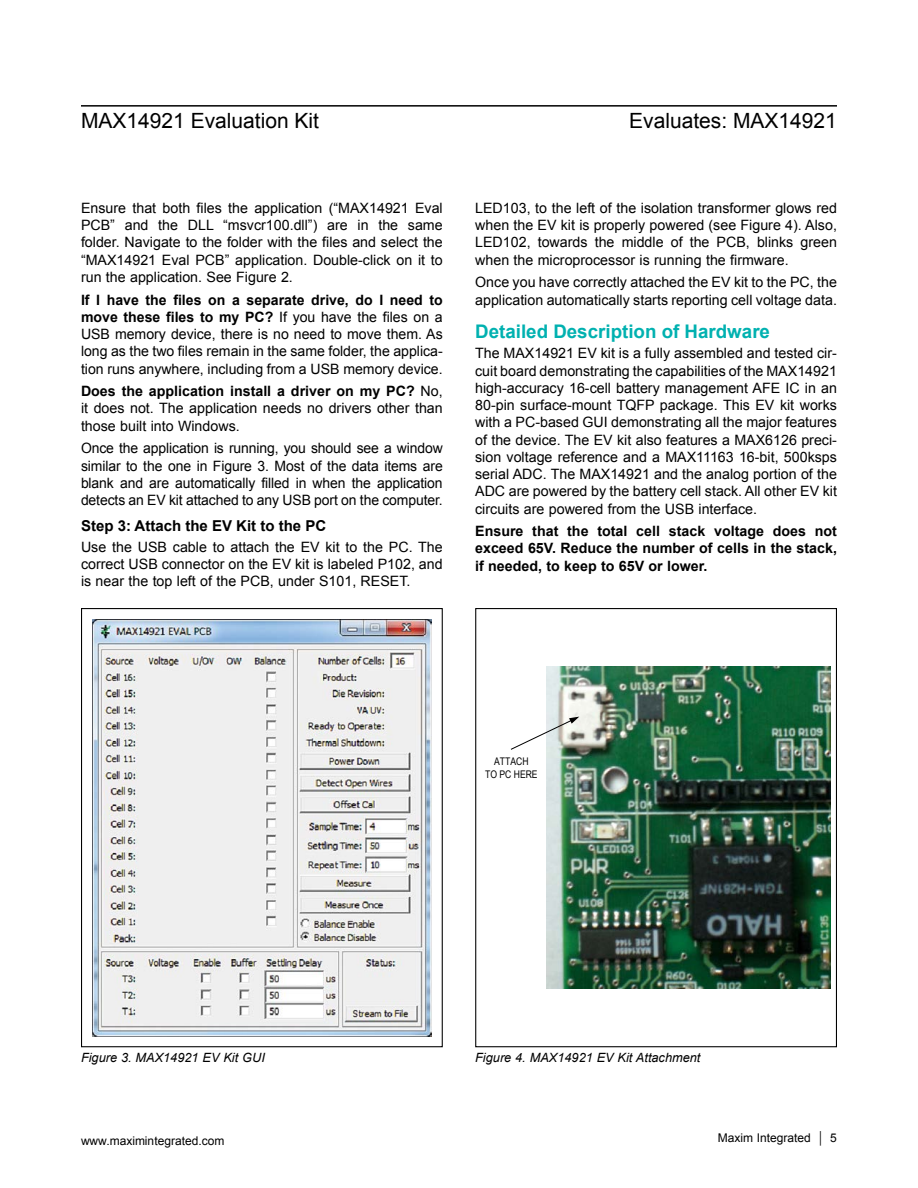
<style>
.page{position:relative;width:918px;height:1188px;background:#fff}
.page>*{position:absolute;margin:0;border:0;box-sizing:border-box;transform-origin:0 0}
.t1{font:21px "Arial";color:#000}
.H1{font:700 18.75px "Arial";color:#00b1b0}
.H3{font:700 15px "Arial";color:#000}
.Body_Text{font:14.25px/17.2px "Arial";color:#000;text-align:justify}
.Body_Text-2{font:700 14.25px/17.2px "Arial";color:#000;text-align:justify}
.Caption_-_Figures{font:italic 12.75px "Arial";color:#000}
.t2{font:12px "Arial";color:#000}
.t3{font:10.5px/12.6px "Arial Narrow";color:#000;text-align:center}
.s1{font-weight:700}
</style>
<div class="page">
<hr style="left:81px;top:105px;width:756px;height:2px;background:#000">
<img style="left:92px;top:619px;width:339px;height:417px">
<div style="left:81px;top:608px;width:362px;height:439px;border:1px solid #000"></div>
<img style="left:546px;top:666px;width:285px;height:323px">
<svg style="left:510px;top:717px;width:69px;height:33px"></svg>
<div style="left:475px;top:608px;width:362px;height:439px;border:1px solid #000"></div>
<h1 class="t1" style="left:81px;top:107px;width:240px">MAX14921 Evaluation Kit</h1>
<h1 class="t1" style="left:629px;top:107px;width:209px">Evaluates: MAX14921</h1>
<p class="Body_Text" style="left:81px;top:199px;width:363px">Ensure that both files the application (“MAX14921 Eval PCB” and the DLL “msvcr100.dll”) are in the same folder. Navigate to the folder with the files and select the “MAX14921 Eval PCB” application. Double-click on it to run the application. See Figure 2.</p>
<p class="Body_Text" style="left:81px;top:291px;width:363px"><span class="s1">If I have the files on a separate drive, do I need to move these files to my PC?</span> If you have the files on a USB memory device, there is no need to move them. As long as the two files remain in the same folder, the applica&shy;tion runs anywhere, including from a USB memory device.</p>
<p class="Body_Text" style="left:81px;top:383px;width:363px"><span class="s1">Does the application install a driver on my PC?</span> No, it does not. The application needs no drivers other than those built into Windows.</p>
<p class="Body_Text" style="left:81px;top:440px;width:363px">Once the application is running, you should see a window similar to the one in Figure 3. Most of the data items are blank and are automatically filled in when the application detects an EV kit attached to any USB port on the computer.</p>
<p class="H3" style="left:81px;top:516px;width:247px">Step 3: Attach the EV Kit to the PC</p>
<p class="Body_Text" style="left:81px;top:538px;width:363px">Use the USB cable to attach the EV kit to the PC. The correct USB connector on the EV kit is labeled P102, and is near the top left of the PCB, under S101, RESET.</p>
<p class="Body_Text" style="left:475px;top:199px;width:363px">LED103, to the left of the isolation transformer glows red when the EV kit is properly powered (see Figure 4). Also, LED102, towards the middle of the PCB, blinks green when the microprocessor is running the firmware.</p>
<p class="Body_Text" style="left:475px;top:274px;width:363px">Once you have correctly attached the EV kit to the PC, the application automatically starts reporting cell voltage data.</p>
<p class="H1" style="left:475px;top:319px;width:296px">Detailed Description of Hardware</p>
<p class="Body_Text" style="left:475px;top:345px;width:363px">The MAX14921 EV kit is a fully assembled and tested cir&shy;cuit board demonstrating the capabilities of the MAX14921 high-accuracy 16-cell battery management AFE IC in an 80-pin surface-mount TQFP package. This EV kit works with a PC-based GUI demonstrating all the major features of the device. The EV kit also features a MAX6126 preci&shy;sion voltage reference and a MAX11163 16-bit, 500ksps serial ADC. The MAX14921 and the analog portion of the ADC are powered by the battery cell stack. All other EV kit circuits are powered from the USB interface.</p>
<p class="Body_Text-2" style="left:475px;top:523px;width:363px">Ensure that the total cell stack voltage does not exceed 65V. Reduce the number of cells in the stack, if needed, to keep to 65V or lower.</p>
<p class="t3" style="left:485px;top:755px;width:54px">ATTACH<br>TO PC HERE</p>
<p class="Caption_-_Figures" style="left:81px;top:1050px;width:185px">Figure 3. MAX14921 EV Kit GUI</p>
<p class="Caption_-_Figures" style="left:475px;top:1050px;width:227px">Figure 4. MAX14921 EV Kit Attachment</p>
<p class="t2" style="left:81px;top:1133px;width:145px">www.maximintegrated.com</p>
<p class="t2" style="left:718px;top:1130px;width:121px">Maxim Integrated │ 5</p>
</div>
